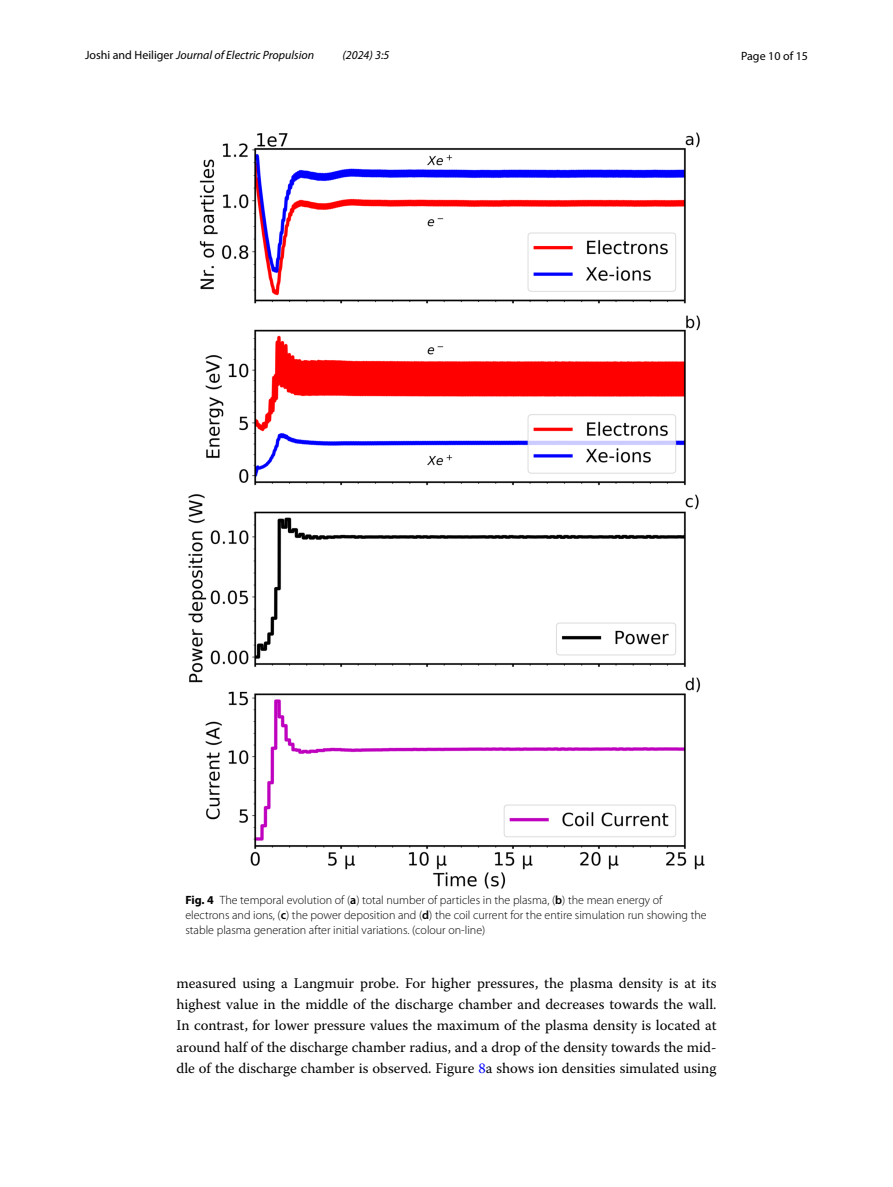
<style>
.page{position:relative;width:893px;height:1187px;background:#fff}
.page>*{position:absolute;margin:0;border:0;box-sizing:border-box;transform-origin:0 0}
.t1{font:14.7px/21.1px "Warnock Pro";color:#000;text-align:justify}
.t2{font:300 12px/15px "Myriad Pro";color:#000}
.t3{font:italic 12px "Myriad Pro";color:#000}
.t4{font:12px "Myriad Pro";color:#000}
.s1{font-style:normal}
.s2{font-weight:700}
.s3{font-weight:600}
.s4{color:#00f}
</style>
<div class="page">
<img style="left:189px;top:133px;width:515px;height:755px">
<p class="t3" style="left:85px;top:48px;width:231px"><span class="s1">Joshi and Heiliger</span> Journal of Electric Propulsion</p>
<p class="t3" style="left:342px;top:48px;width:48px">(2024) 3:5</p>
<p class="t4" style="left:741px;top:48px;width:68px">Page 10 of 15</p>
<p class="t2" style="left:185px;top:892px;width:523px"><span class="s2">Fig. 4</span> The temporal evolution of (<span class="s3">a</span>) total number of particles in the plasma, (<span class="s3">b</span>) the mean energy of electrons and ions, (<span class="s3">c</span>) the power deposition and (<span class="s3">d</span>) the coil current for the entire simulation run showing the stable plasma generation after initial variations. (colour on-line)</p>
<p class="t1" style="left:176px;top:972px;width:542px">measured using a Langmuir probe. For higher pressures, the plasma density is at its highest value in the middle of the discharge chamber and decreases towards the wall.<br>In contrast, for lower pressure values the maximum of the plasma density is located at around half of the discharge chamber radius, and a drop of the density towards the mid&shy;dle of the discharge chamber is observed. Figure <span class="s4">8</span>a shows ion densities simulated using</p>
</div>
